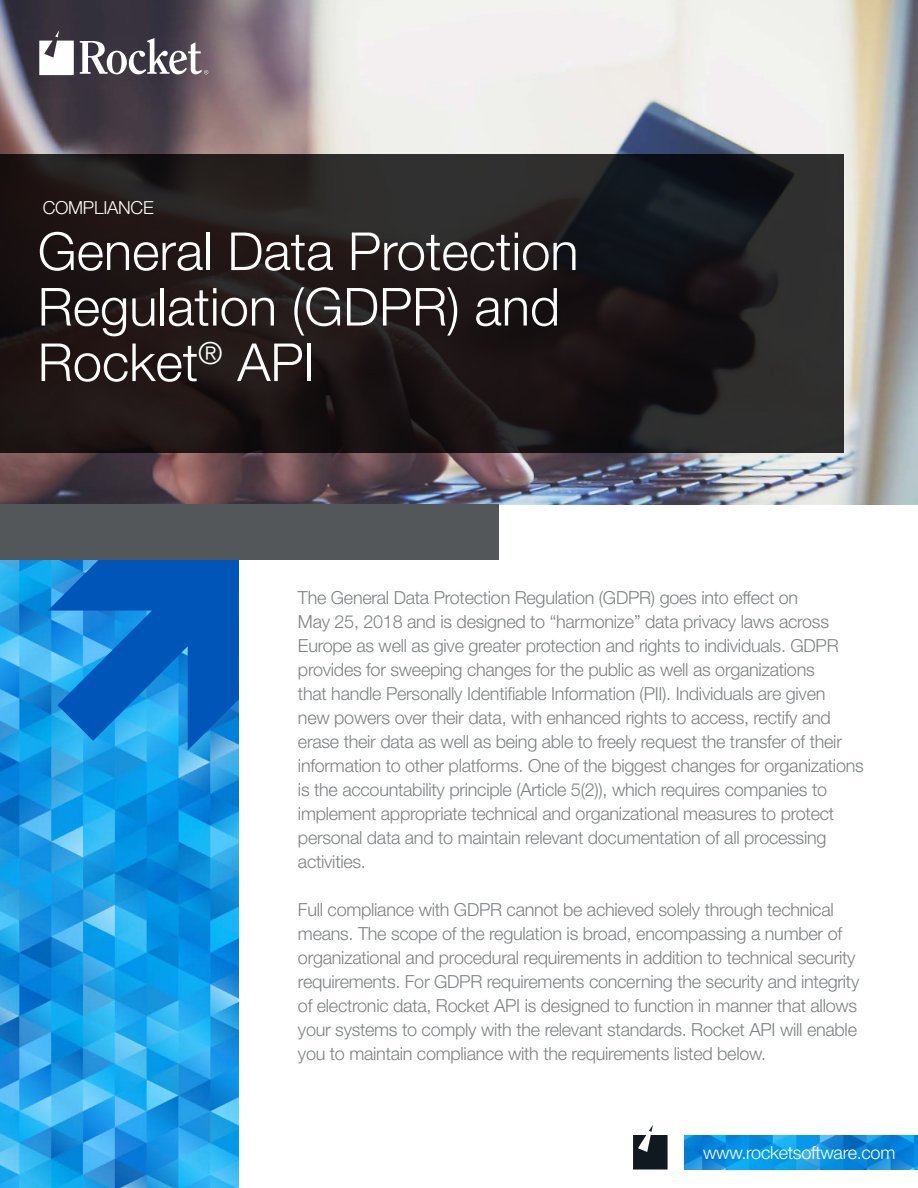
<style>
.page{position:relative;width:918px;height:1188px;background:#fff}
.page>*{position:absolute;margin:0;border:0;box-sizing:border-box;transform-origin:0 0}
.t1{font:300 52.5px/55.5px "Helvetica Neue LT Std";color:#fff}
.t2{font:300 18px/24px "Helvetica Neue LT Std";letter-spacing:-.015em;color:#7e8183}
.t3{font:300 18px "Helvetica Neue LT Std";letter-spacing:-.015em;color:#fff}
</style>
<div class="page">
<img style="left:0;top:559px;width:239px;height:629px">
<svg style="left:48px;top:559px;width:191px;height:191px;background:#1074cb"></svg>
<img style="left:0;top:0;width:918px;height:504px">
<svg style="left:0;top:154px;width:843px;height:298px;background:#201b1b"></svg>
<div style="left:0;top:504px;width:499px;height:55px;background:#53575a"></div>
<svg style="left:80px;top:38px;width:128px;height:36px"></svg>
<svg style="left:39px;top:30px;width:35px;height:45px"></svg>
<img style="left:684px;top:1135px;width:234px;height:35px">
<svg style="left:633px;top:1125px;width:35px;height:45px"></svg>
<p class="t3" style="left:43px;top:196px;width:112px">COMPLIANCE</p>
<h1 class="t1" style="left:38px;top:223px;width:542px">General Data Protection<br>Regulation (GDPR) and<br>Rocket<sup>®</sup> API</h1>
<p class="t2" style="left:298px;top:585px;width:567px">The General Data Protection Regulation (GDPR) goes into effect on<br>May 25, 2018 and is designed to “harmonize” data privacy laws across Europe as well as give greater protection and rights to individuals. GDPR provides for sweeping changes for the public as well as organizations<br>that handle Personally Identifiable Information (PII). Individuals are given<br>new powers over their data, with enhanced rights to access, rectify and erase their data as well as being able to freely request the transfer of their information to other platforms. One of the biggest changes for organizations is the accountability principle (Article 5(2)), which requires companies to implement appropriate technical and organizational measures to protect personal data and to maintain relevant documentation of all processing activities.</p>
<p class="t2" style="left:298px;top:897px;width:563px">Full compliance with GDPR cannot be achieved solely through technical means. The scope of the regulation is broad, encompassing a number of organizational and procedural requirements in addition to technical security requirements. For GDPR requirements concerning the security and integrity of electronic data, Rocket API is designed to function in manner that allows your systems to comply with the relevant standards. Rocket API will enable you to maintain compliance with the requirements listed below.</p>
<p class="t3" style="left:703px;top:1141px;width:194px">www.rocketsoftware.com</p>
</div>
